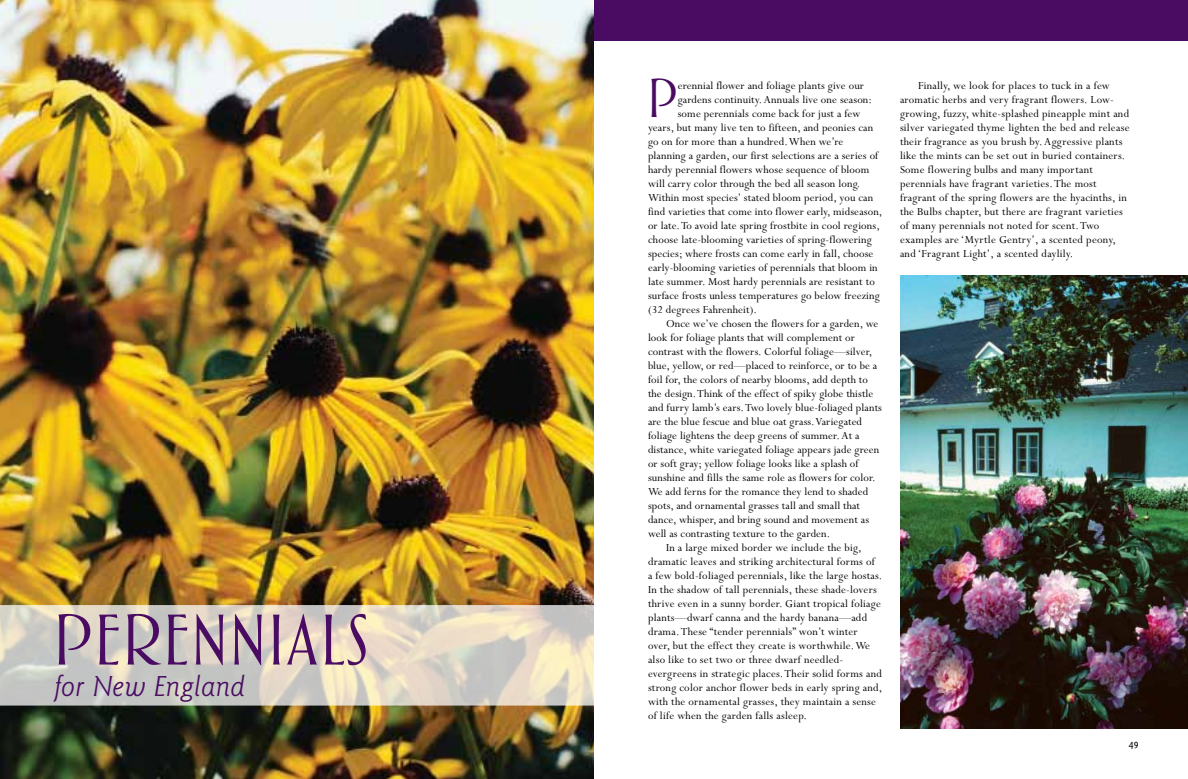
<style>
.page{position:relative;width:1188px;height:779px;background:#fff}
.page>*{position:absolute;margin:0;border:0;box-sizing:border-box;transform-origin:0 0}
.t1{font:60px "Aphasia BT";letter-spacing:.04em;color:#4a0c62}
.t2{font:45.7px "Aphasia BT";color:#4a0c62}
.t3{font:italic 30px "Goudy Sans Std";letter-spacing:.01em;color:#4a0c62}
.t4{font:12px/14px "Perpetua Std";letter-spacing:.01em;color:#000}
.t5{font:500 10px "Goudy Sans Std";color:#000}
</style>
<div class="page">
<div style="left:594px;top:0;width:594px;height:40px;background:#4a0c62"></div>
<img style="left:0;top:0;width:594px;height:778px">
<svg style="left:0;top:605px;width:594px;height:100px;background:#dad3c5"></svg>
<img style="left:900px;top:275px;width:288px;height:454px">
<h1 class="t1" style="left:54px;top:603px;width:316px">PERENNIALS</h1>
<h3 class="t3" style="left:54px;top:669px;width:193px">for New England</h3>
<h2 class="t2" style="left:648px;top:70px;width:31px">P</h2>
<p class="t4" style="left:678px;top:79px;width:188px">erennial flower and foliage plants give our</p>
<p class="t4" style="left:678px;top:93px;width:196px">gardens continuity. Annuals live one season:</p>
<p class="t4" style="left:678px;top:107px;width:184px">some perennials come back for just a few</p>
<p class="t4" style="left:648px;top:121px;width:227px">years, but many live ten to fifteen, and peonies can</p>
<p class="t4" style="left:648px;top:135px;width:197px">go on for more than a hundred. When we’re</p>
<p class="t4" style="left:648px;top:149px;width:232px">planning a garden, our first selections are a series of</p>
<p class="t4" style="left:648px;top:163px;width:223px">hardy perennial flowers whose sequence of bloom</p>
<p class="t4" style="left:648px;top:177px;width:214px">will carry color through the bed all season long.</p>
<p class="t4" style="left:648px;top:191px;width:227px">Within most species’ stated bloom period, you can</p>
<p class="t4" style="left:648px;top:205px;width:236px">find varieties that come into flower early, midseason,</p>
<p class="t4" style="left:648px;top:219px;width:233px">or late. To avoid late spring frostbite in cool regions,</p>
<p class="t4" style="left:648px;top:233px;width:225px">choose late-blooming varieties of spring-flowering</p>
<p class="t4" style="left:648px;top:247px;width:227px">species; where frosts can come early in fall, choose</p>
<p class="t4" style="left:648px;top:261px;width:231px">early-blooming varieties of perennials that bloom in</p>
<p class="t4" style="left:648px;top:275px;width:228px">late summer. Most hardy perennials are resistant to</p>
<p class="t4" style="left:648px;top:289px;width:233px">surface frosts unless temperatures go below freezing</p>
<p class="t4" style="left:648px;top:303px;width:111px">(32 degrees Fahrenheit).</p>
<p class="t4" style="left:666px;top:317px;width:214px">Once we’ve chosen the flowers for a garden, we</p>
<p class="t4" style="left:648px;top:331px;width:208px">look for foliage plants that will complement or</p>
<p class="t4" style="left:648px;top:345px;width:226px">contrast with the flowers. Colorful foliage—silver,</p>
<p class="t4" style="left:648px;top:359px;width:231px">blue, yellow, or red—placed to reinforce, or to be a</p>
<p class="t4" style="left:648px;top:373px;width:221px">foil for, the colors of nearby blooms, add depth to</p>
<p class="t4" style="left:648px;top:387px;width:227px">the design. Think of the effect of spiky globe thistle</p>
<p class="t4" style="left:648px;top:401px;width:236px">and furry lamb’s ears. Two lovely blue-foliaged plants</p>
<p class="t4" style="left:648px;top:415px;width:216px">are the blue fescue and blue oat grass. Variegated</p>
<p class="t4" style="left:648px;top:429px;width:213px">foliage lightens the deep greens of summer. At a</p>
<p class="t4" style="left:648px;top:443px;width:233px">distance, white variegated foliage appears jade green</p>
<p class="t4" style="left:648px;top:457px;width:212px">or soft gray; yellow foliage looks like a splash of</p>
<p class="t4" style="left:648px;top:471px;width:229px">sunshine and fills the same role as flowers for color.</p>
<p class="t4" style="left:648px;top:485px;width:222px">We add ferns for the romance they lend to shaded</p>
<p class="t4" style="left:648px;top:499px;width:214px">spots, and ornamental grasses tall and small that</p>
<p class="t4" style="left:648px;top:513px;width:223px">dance, whisper, and bring sound and movement as</p>
<p class="t4" style="left:648px;top:527px;width:184px">well as contrasting texture to the garden.</p>
<p class="t4" style="left:666px;top:541px;width:197px">In a large mixed border we include the big,</p>
<p class="t4" style="left:648px;top:555px;width:229px">dramatic leaves and striking architectural forms of</p>
<p class="t4" style="left:648px;top:569px;width:236px">a few bold-foliaged perennials, like the large hostas.</p>
<p class="t4" style="left:648px;top:583px;width:231px">In the shadow of tall perennials, these shade-lovers</p>
<p class="t4" style="left:648px;top:597px;width:234px">thrive even in a sunny border. Giant tropical foliage</p>
<p class="t4" style="left:648px;top:611px;width:221px">plants—dwarf canna and the hardy banana—add</p>
<p class="t4" style="left:648px;top:625px;width:211px">drama. These “tender perennials” won’t winter</p>
<p class="t4" style="left:648px;top:639px;width:224px">over, but the effect they create is worthwhile. We</p>
<p class="t4" style="left:648px;top:653px;width:197px">also like to set two or three dwarf needled-</p>
<p class="t4" style="left:648px;top:667px;width:235px">evergreens in strategic places. Their solid forms and</p>
<p class="t4" style="left:648px;top:681px;width:236px">strong color anchor flower beds in early spring and,</p>
<p class="t4" style="left:648px;top:695px;width:230px">with the ornamental grasses, they maintain a sense</p>
<p class="t4" style="left:648px;top:709px;width:160px">of life when the garden falls asleep.</p>
<p class="t4" style="left:900px;top:79px;width:231px;text-indent:18px">Finally, we look for places to tuck in a few aromatic herbs and very fragrant flowers. Low&shy;growing, fuzzy, white-splashed pineapple mint and silver variegated thyme lighten the bed and release their fragrance as you brush by. Aggressive plants like the mints can be set out in buried containers.<br>Some flowering bulbs and many important perennials have fragrant varieties. The most fragrant of the spring flowers are the hyacinths, in the Bulbs chapter, but there are fragrant varieties of many perennials not noted for scent. Two examples are ‘Myrtle Gentry’, a scented peony, and ‘Fragrant Light’, a scented daylily.</p>
<p class="t5" style="left:1129px;top:739px;width:11px">49</p>
</div>
